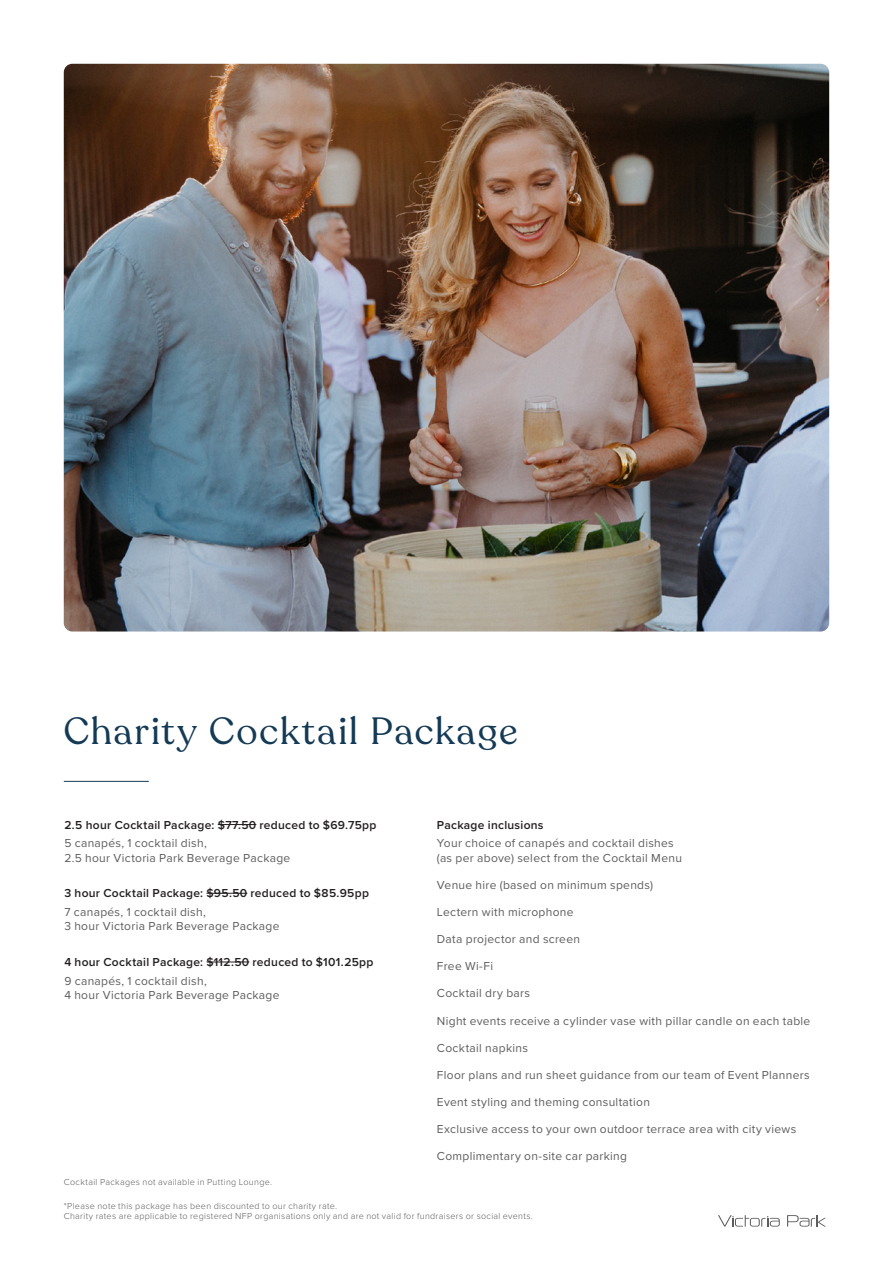
<style>
.page{position:relative;width:893px;height:1263px;background:#fff}
.page>*{position:absolute;margin:0;border:0;box-sizing:border-box;transform-origin:0 0}
.t1{font:37.5px "Recoleta";letter-spacing:.045em;color:#143a55}
.t2{font:12px/14.4px "Proxima Nova";letter-spacing:.025em;color:#5d5d5d}
.t3{font:600 12px "Proxima Nova";letter-spacing:.025em;color:#231f20}
.t4{font:300 9px/10.8px "Proxima Nova";letter-spacing:.035em;color:#5d5d5d}
</style>
<div class="page">
<svg style="left:718px;top:1215px;width:62px;height:12px"></svg>
<svg style="left:787px;top:1215px;width:39px;height:11px"></svg>
<img style="left:64px;top:64px;width:765px;height:567px">
<hr style="left:64px;top:781px;width:85px;height:1px;background:#143a55">
<hr style="left:218px;top:824px;width:38px;height:1px;background:#231f20">
<hr style="left:206px;top:893px;width:41px;height:1px;background:#231f20">
<hr style="left:207px;top:961px;width:42px;height:1px;background:#231f20">
<h1 class="t1" style="left:64px;top:708px;width:456px">Charity Cocktail Package</h1>
<p class="t3" style="left:64px;top:815px;width:314px">2.5 hour Cocktail Package: $77.50 reduced to $69.75pp</p>
<p class="t2" style="left:64px;top:835px;width:228px">5 canapés, 1 cocktail dish,<br>2.5 hour Victoria Park Beverage Package</p>
<p class="t3" style="left:64px;top:884px;width:306px">3 hour Cocktail Package: $95.50 reduced to $85.95pp</p>
<p class="t2" style="left:64px;top:904px;width:217px">7 canapés, 1 cocktail dish,<br>3 hour Victoria Park Beverage Package</p>
<p class="t3" style="left:64px;top:953px;width:311px">4 hour Cocktail Package: $112.50 reduced to $101.25pp</p>
<p class="t2" style="left:64px;top:973px;width:217px">9 canapés, 1 cocktail dish,<br>4 hour Victoria Park Beverage Package</p>
<p class="t3" style="left:437px;top:815px;width:108px">Package inclusions</p>
<p class="t2" style="left:437px;top:835px;width:247px">Your choice of canapés and cocktail dishes (as per above) select from the Cocktail Menu</p>
<p class="t2" style="left:437px;top:877px;width:218px">Venue hire (based on minimum spends)</p>
<p class="t2" style="left:437px;top:904px;width:138px">Lectern with microphone</p>
<p class="t2" style="left:437px;top:931px;width:145px">Data projector and screen</p>
<p class="t2" style="left:437px;top:958px;width:58px">Free Wi-Fi</p>
<p class="t2" style="left:437px;top:986px;width:95px">Cocktail dry bars</p>
<p class="t2" style="left:437px;top:1013px;width:375px">Night events receive a cylinder vase with pillar candle on each table</p>
<p class="t2" style="left:437px;top:1040px;width:93px">Cocktail napkins</p>
<p class="t2" style="left:437px;top:1067px;width:374px">Floor plans and run sheet guidance from our team of Event Planners</p>
<p class="t2" style="left:437px;top:1094px;width:214px">Event styling and theming consultation</p>
<p class="t2" style="left:437px;top:1121px;width:361px">Exclusive access to your own outdoor terrace area with city views</p>
<p class="t2" style="left:437px;top:1148px;width:192px">Complimentary on-site car parking</p>
<p class="t4" style="left:64px;top:1176px;width:210px">Cocktail Packages not available in Putting Lounge.</p>
<p class="t4" style="left:64px;top:1200px;width:471px">*Please note this package has been discounted to our charity rate.<br>Charity rates are applicable to registered NFP organisations only and are not valid for fundraisers or social events.</p>
</div>
